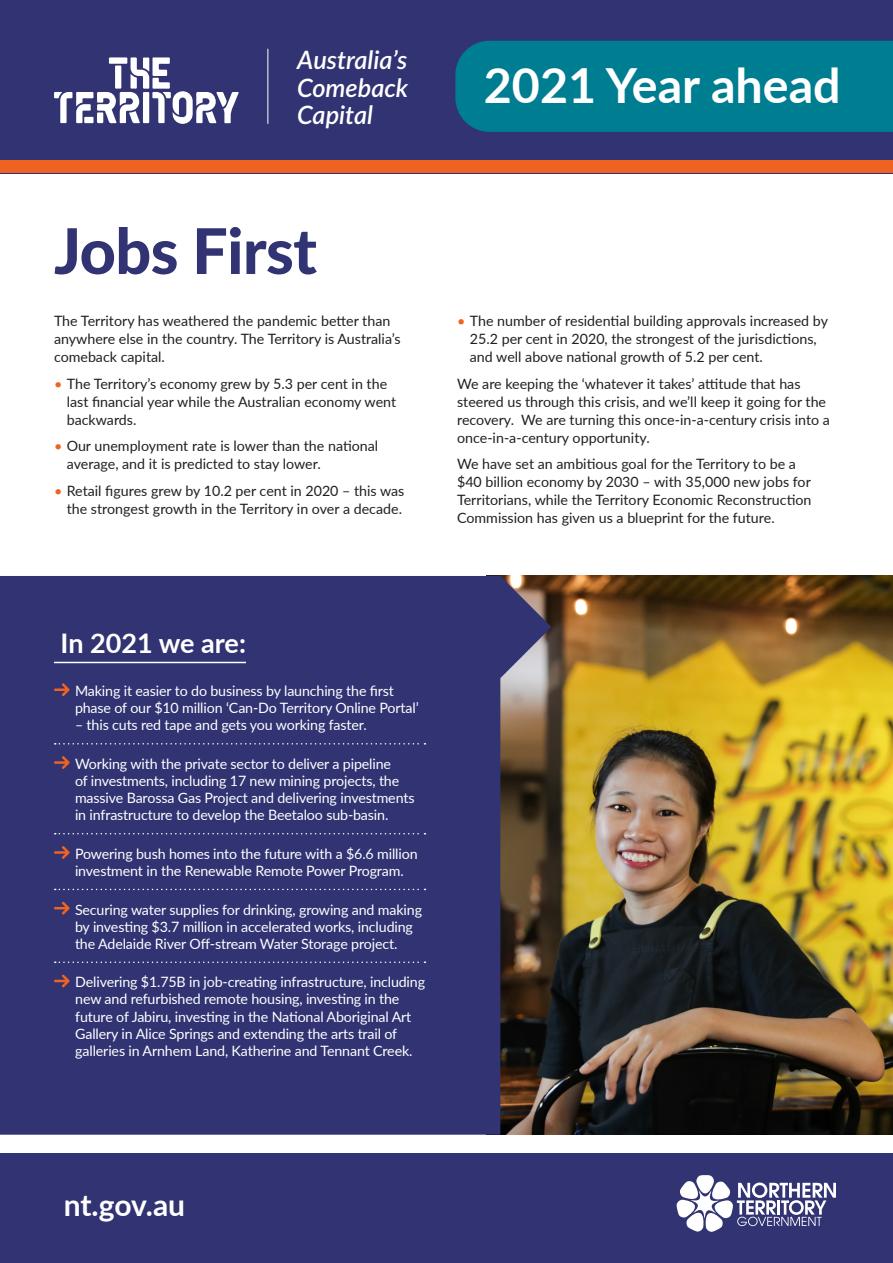
<style>
.page{position:relative;width:893px;height:1263px;background:#fff}
.page>*{position:absolute;margin:0;border:0;box-sizing:border-box;transform-origin:0 0}
.t1{font:800 63px "Lato";letter-spacing:-.01em;color:#313373}
.t2{font:700 48.45px "Lato";color:#fff}
.t3{font:700 30px "Lato";letter-spacing:-.01em;color:#fff}
.t4{font:700 27px "Lato";color:#fff}
.t5{font:italic 600 25.35px/27.3px "Lato Latin";color:#fff;text-align:justify}
.t6{font:14.25px/18px "Lato";color:#231f20}
.t7{font:14.25px/17.1px "Lato";letter-spacing:-.01em;color:#fff}
.s1{color:#ee6320}
</style>
<div class="page">
<img style="left:551px;top:576px;width:342px;height:559px">
<div style="left:0;top:0;width:893px;height:173px;background:#313373"></div>
<svg style="left:54px;top:57px;width:185px;height:67px"></svg>
<hr style="left:268px;top:49px;width:1px;height:75px;background:#fff">
<div style="left:455px;top:41px;width:438px;height:91px;background:#007e91"></div>
<div style="left:0;top:161px;width:893px;height:12px;background:#ee6320"></div>
<svg style="left:0;top:576px;width:551px;height:559px;fill:#313373"></svg>
<hr style="left:54px;top:662px;width:192px;height:1px;background:#fff">
<svg style="left:55px;top:743px;width:370px;height:1px"></svg>
<svg style="left:55px;top:833px;width:370px;height:1px"></svg>
<svg style="left:55px;top:889px;width:370px;height:1px"></svg>
<svg style="left:55px;top:961px;width:370px;height:2px"></svg>
<svg style="left:54px;top:683px;width:16px;height:13px"></svg>
<svg style="left:54px;top:756px;width:16px;height:13px"></svg>
<svg style="left:54px;top:846px;width:16px;height:13px"></svg>
<svg style="left:54px;top:902px;width:16px;height:13px"></svg>
<svg style="left:54px;top:974px;width:16px;height:13px"></svg>
<div style="left:0;top:1154px;width:893px;height:109px;background:#313373"></div>
<svg style="left:677px;top:1175px;width:159px;height:57px"></svg>
<p class="t5" style="left:297px;top:46px;width:113px">Australia’s Comeback Capital</p>
<p class="t1" style="left:54px;top:204px;width:264px">Jobs First</p>
<p class="t6" style="left:54px;top:311px;width:348px">The Territory has weathered the pandemic better than anywhere else in the country. The Territory is Australia’s comeback capital.</p>
<p class="t6" style="left:67px;top:374px;width:331px;text-indent:-13px"><span class="s1">•</span> The Territory’s economy grew by 5.3 per cent in the last financial year while the Australian economy went backwards.</p>
<p class="t6" style="left:67px;top:436px;width:313px;text-indent:-13px"><span class="s1">•</span> Our unemployment rate is lower than the national average, and it is predicted to stay lower.</p>
<p class="t6" style="left:54px;top:481px;width:352px;text-align:right"><span class="s1">•</span> Retail figures grew by 10.2 per cent in 2020 – this was the strongest growth in the Territory in over a decade.</p>
<p class="t2" style="left:484px;top:49px;width:358px">2021 Year ahead</p>
<p class="t6" style="left:470px;top:311px;width:360px;text-indent:-13px"><span class="s1">•</span> The number of residential building approvals increased by<br>25.2 per cent in 2020, the strongest of the jurisdictions, and well above national growth of 5.2 per cent.</p>
<p class="t6" style="left:457px;top:374px;width:374px">We are keeping the ‘whatever it takes’ attitude that has steered us through this crisis, and we’ll keep it going for the recovery. We are turning this once-in-a-century crisis into a once-in-a-century opportunity.</p>
<p class="t6" style="left:457px;top:454px;width:356px">We have set an ambitious goal for the Territory to be a $40 billion economy by 2030 – with 35,000 new jobs for Territorians, while the Territory Economic Reconstruction Commission has given us a blueprint for the future.</p>
<p class="t4" style="left:61px;top:623px;width:187px">In 2021 we are:</p>
<p class="t7" style="left:75px;top:682px;width:345px">Making it easier to do business by launching the first phase of our $10 million ‘Can-Do Territory Online Portal’</p>
<p class="t7" style="left:75px;top:716px;width:293px">– this cuts red tape and gets you working faster.</p>
<p class="t7" style="left:75px;top:754px;width:341px">Working with the private sector to deliver a pipeline<br>of investments, including 17 new mining projects, the massive Barossa Gas Project and delivering investments in infrastructure to develop the Beetaloo sub-basin.</p>
<p class="t7" style="left:75px;top:844px;width:344px">Powering bush homes into the future with a $6.6 million investment in the Renewable Remote Power Program.</p>
<p class="t7" style="left:75px;top:900px;width:349px">Securing water supplies for drinking, growing and making by investing $3.7 million in accelerated works, including the Adelaide River Off-stream Water Storage project.</p>
<p class="t7" style="left:75px;top:973px;width:351px">Delivering $1.75B in job-creating infrastructure, including new and refurbished remote housing, investing in the future of Jabiru, investing in the National Aboriginal Art Gallery in Alice Springs and extending the arts trail of galleries in Arnhem Land, Katherine and Tennant Creek.</p>
<p class="t3" style="left:64px;top:1182px;width:123px">nt.gov.au</p>
</div>
